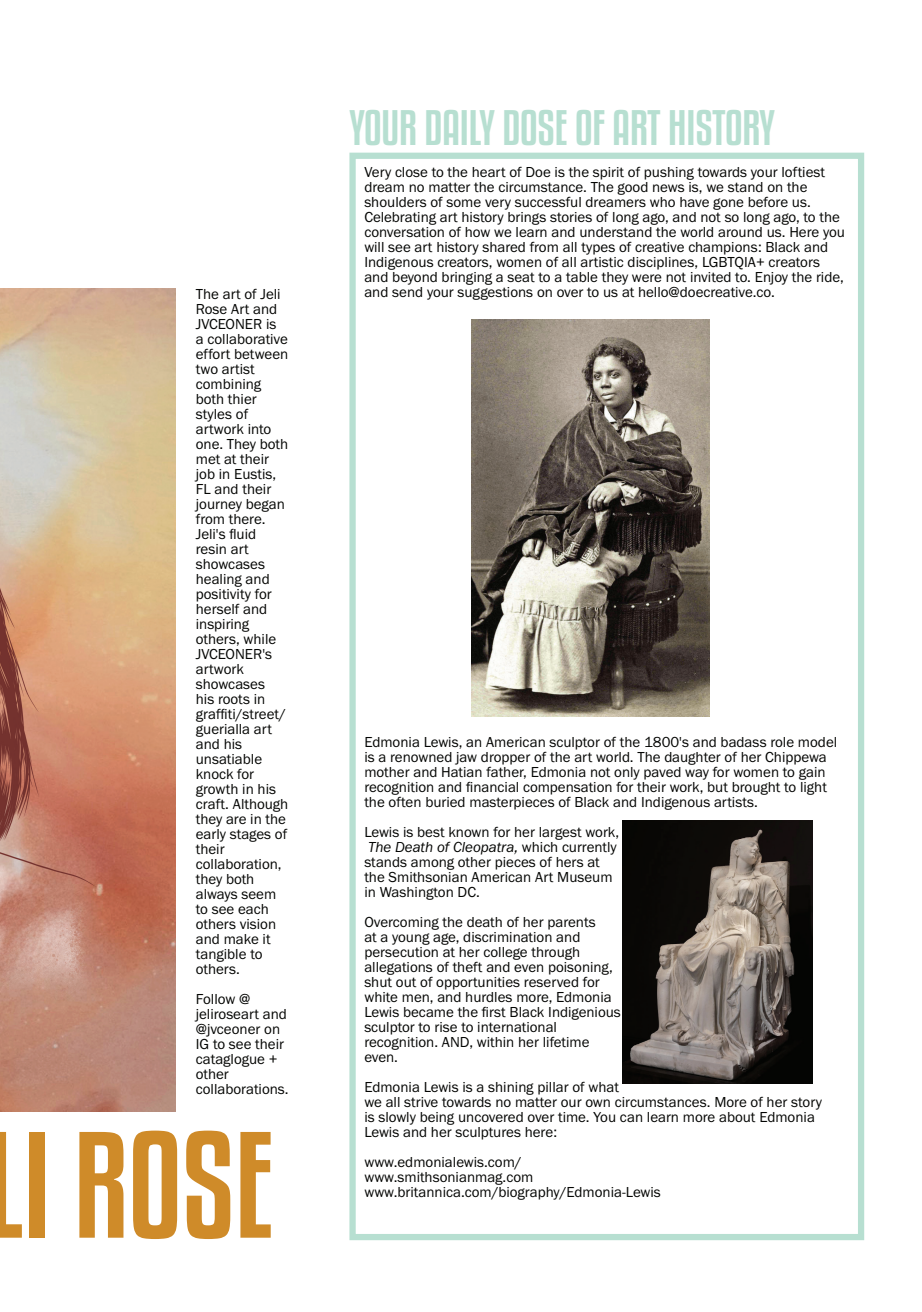
<style>
.page{position:relative;width:922px;height:1312px;background:#fff}
.page>*{position:absolute;margin:0;border:0;box-sizing:border-box;transform-origin:0 0}
.t1{font:133.75px "Kenyan Coffee Rg";color:#cf8b29}
.t2{font:43.75px "Kenyan Coffee Rg";color:#b7dfd1}
.t3{font:15px/15px "Franklin Gothic URW Boo";color:#040503}
.t4{font:15px "Franklin Gothic URW Boo Ita";color:#040503}
.s1{font-family:"Franklin Gothic URW Boo"}
</style>
<div class="page">
<img style="left:0;top:288px;width:176px;height:823px">
<div style="left:349px;top:153px;width:515px;height:1086px;border:6px solid #b7dfd1"></div>
<img style="left:471px;top:319px;width:238px;height:397px">
<img style="left:622px;top:820px;width:190px;height:262px">
<p class="t3" style="left:196px;top:286px;width:94px">The art of Jeli<br>Rose Art and<br>JVCEONER is<br>a collaborative effort between two artist combining both thier styles of artwork into one. They both met at their job in Eustis,<br>FL and their journey began from there.<br>Jeli's fluid resin art showcases healing and positivity for herself and inspiring others, while<br>JVCEONER's artwork showcases<br>his roots in graffiti/street/ guerialla art and his unsatiable knock for growth in his craft. Although they are in the early stages of their collaboration, they both always seem to see each others vision and make it tangible to others.</p>
<p class="t3" style="left:196px;top:991px;width:94px">Follow @ jeliroseart and @jvceoner on<br>IG to see their cataglogue + other collaborations.</p>
<h1 class="t1" style="left:-15px;top:1094px;width:290px">LI ROSE</h1>
<h2 class="t2" style="left:349px;top:98px;width:427px">YOUR DAILY DOSE OF ART HISTORY</h2>
<p class="t3" style="left:364px;top:164px;width:482px">Very close to the heart of Doe is the spirit of pushing towards your loftiest dream no matter the circumstance. The good news is, we stand on the shoulders of some very successful dreamers who have gone before us.<br>Celebrating art history brings stories of long ago, and not so long ago, to the conversation of how we learn and understand the world around us. Here you will see art history shared from all types of creative champions: Black and Indigenous creators, women of all artistic disciplines, LGBTQIA+ creators and beyond bringing a seat to a table they were not invited to. Enjoy the ride, and send your suggestions on over to us at hello@doecreative.co.</p>
<p class="t3" style="left:364px;top:734px;width:474px">Edmonia Lewis, an American sculptor of the 1800's and badass role model is a renowned jaw dropper of the art world. The daughter of her Chippewa mother and Hatian father, Edmonia not only paved way for women to gain recognition and financial compensation for their work, but brought to light the often buried masterpieces of Black and Indigenous artists.</p>
<p class="t3" style="left:364px;top:824px;width:256px">Lewis is best known for her largest work,</p>
<p class="t4" style="left:368px;top:837px;width:250px">The Death of Cleopatra, <span class="s1">which currently</span></p>
<p class="t3" style="left:364px;top:854px;width:250px">stands among other pieces of hers at the Smithsonian American Art Museum in Washington DC.</p>
<p class="t3" style="left:364px;top:914px;width:258px">Overcoming the death of her parents<br>at a young age, discrimination and persecution at her college through allegations of theft and even poisoning, shut out of opportunities reserved for white men, and hurdles more, Edmonia Lewis became the first Black Indigenious sculptor to rise to international recognition. AND, within her lifetime even.</p>
<p class="t3" style="left:364px;top:1079px;width:459px">Edmonia Lewis is a shining pillar of what<br>we all strive towards no matter our own circumstances. More of her story is slowly being uncovered over time. You can learn more about Edmonia Lewis and her sculptures here:</p>
<p class="t3" style="left:364px;top:1154px;width:298px">www.edmonialewis.com/ www.smithsonianmag.com www.britannica.com/biography/Edmonia-Lewis</p>
</div>
